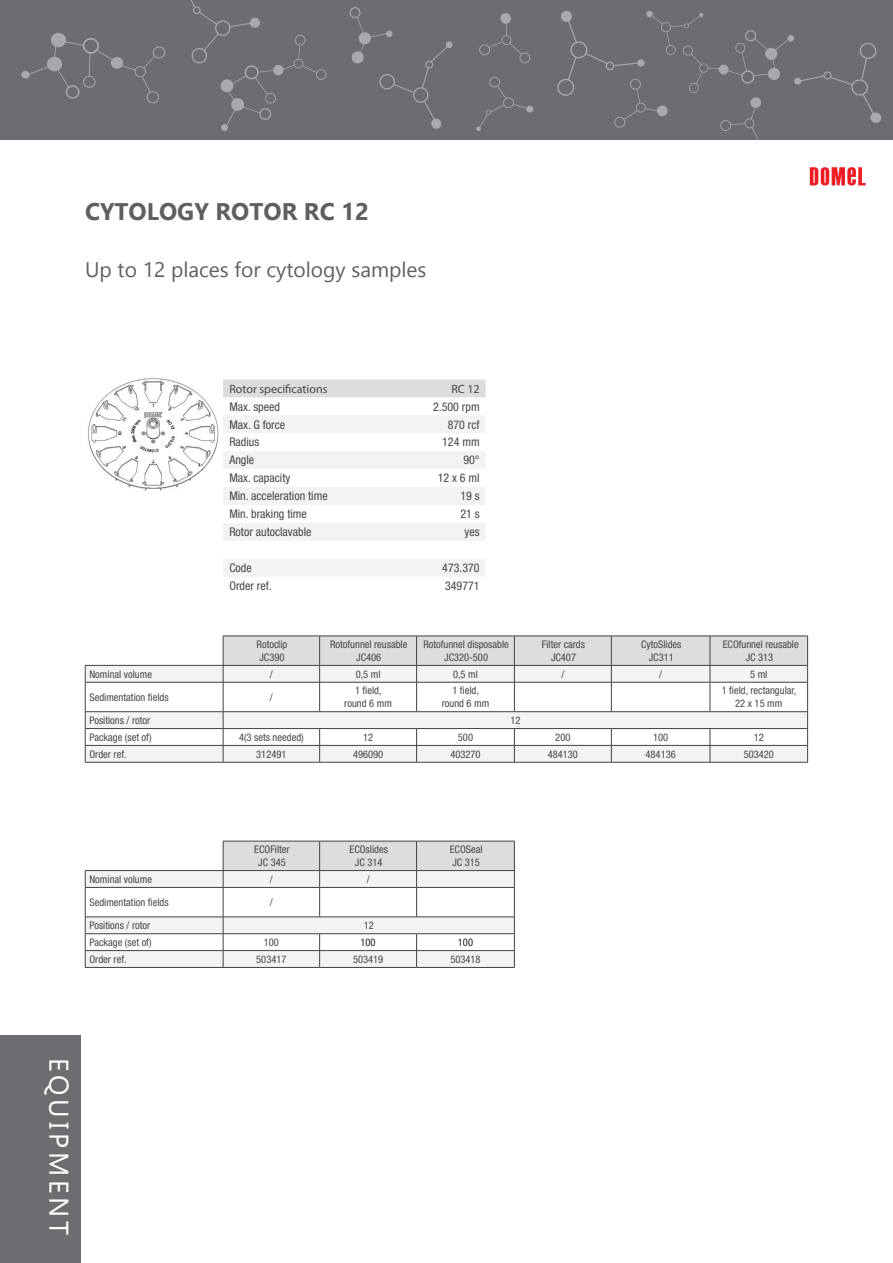
<style>
.page{position:relative;width:893px;height:1263px;background:#fff}
.page>*{position:absolute;margin:0;border:0;box-sizing:border-box;transform-origin:0 0}
.t1{font:27px "Gadugi";letter-spacing:.14em;color:#fff}
.t2{font:700 24px "Gadugi";color:#5f5f62}
.t3{font:21px "Gadugi";color:#5f5f62}
.t4{font:condensed 12px "Helvetica Neue LT Pro";color:#464748}
.t5{font:12px "Myriad Pro";color:#464748}
.t6{font:condensed 10.5px/12.6px "Helvetica Neue LT Pro";color:#464748;text-align:center}
.t7{font:condensed 10.5px "Helvetica Neue LT Pro";color:#231f20}
</style>
<div class="page">
<svg style="left:810px;top:167px;width:56px;height:19px"></svg>
<img style="left:88px;top:378px;width:131px;height:113px">
<div style="left:223px;top:379px;width:263px;height:18px;background:#dcdddf"></div>
<div style="left:223px;top:416px;width:262px;height:17px;background:#f2f3f4"></div>
<div style="left:223px;top:451px;width:262px;height:18px;background:#f2f3f4"></div>
<div style="left:223px;top:487px;width:262px;height:18px;background:#f2f3f4"></div>
<div style="left:223px;top:523px;width:262px;height:17px;background:#f2f3f4"></div>
<div style="left:223px;top:559px;width:262px;height:17px;background:#f2f3f4"></div>
<hr style="left:85px;top:762px;width:138px;height:1px;background:#414243">
<hr style="left:223px;top:762px;width:97px;height:1px;background:#414243">
<hr style="left:320px;top:762px;width:96px;height:1px;background:#414243">
<hr style="left:416px;top:762px;width:98px;height:1px;background:#414243">
<hr style="left:514px;top:762px;width:97px;height:1px;background:#414243">
<hr style="left:611px;top:762px;width:99px;height:1px;background:#414243">
<hr style="left:710px;top:762px;width:98px;height:1px;background:#414243">
<svg style="left:85px;top:636px;width:723px;height:126px"></svg>
<div style="left:0;top:1035px;width:81px;height:228px;background:#6c6d70"></div>
<div style="left:0;top:0;width:893px;height:140px;background:#6c6d70"></div>
<div style="left:787px;top:35px;width:7px;height:7px;background:#a8a9ad;border-radius:3px"></div>
<div style="left:794px;top:78px;width:7px;height:7px;background:#a8a9ad;border-radius:3px"></div>
<svg style="left:800px;top:43px;width:82px;height:80px"></svg>
<div style="left:21px;top:71px;width:9px;height:8px;background:#a8a9ad;border-radius:50%"></div>
<div style="left:111px;top:57px;width:12px;height:12px;background:#a8a9ad;border-radius:50%"></div>
<div style="left:51px;top:32px;width:15px;height:16px;background:#a8a9ad;border-radius:50%"></div>
<div style="left:47px;top:56px;width:15px;height:16px;background:#a8a9ad;border-radius:50%"></div>
<svg style="left:119px;top:46px;width:46px;height:58px"></svg>
<svg style="left:54px;top:38px;width:58px;height:61px"></svg>
<svg style="left:29px;top:66px;width:19px;height:9px"></svg>
<svg style="left:476px;top:76px;width:58px;height:55px"></svg>
<svg style="left:479px;top:13px;width:52px;height:51px"></svg>
<svg style="left:191px;top:0;width:136px;height:131px"></svg>
<svg style="left:349px;top:7px;width:104px;height:122px"></svg>
<svg style="left:557px;top:11px;width:231px;height:129px"></svg>
<hr style="left:85px;top:967px;width:138px;height:1px;background:#414243">
<hr style="left:223px;top:967px;width:97px;height:1px;background:#414243">
<hr style="left:320px;top:967px;width:96px;height:1px;background:#414243">
<hr style="left:416px;top:967px;width:99px;height:1px;background:#414243">
<svg style="left:85px;top:841px;width:430px;height:126px"></svg>
<p class="t2" style="left:85px;top:197px;width:285px">CYTOLOGY ROTOR RC 12</p>
<p class="t3" style="left:85px;top:257px;width:343px">Up to 12 places for cytology samples</p>
<p class="t5" style="left:229px;top:381px;width:99px">Rotor specifications</p>
<p class="t5" style="left:451px;top:381px;width:30px">RC 12</p>
<p class="t4" style="left:229px;top:399px;width:52px">Max. speed</p>
<p class="t4" style="left:433px;top:399px;width:48px">2.500 rpm</p>
<p class="t4" style="left:229px;top:417px;width:57px">Max. G force</p>
<p class="t4" style="left:448px;top:417px;width:33px">870 rcf</p>
<p class="t4" style="left:229px;top:435px;width:31px">Radius</p>
<p class="t4" style="left:442px;top:435px;width:39px">124 mm</p>
<p class="t4" style="left:229px;top:453px;width:26px">Angle</p>
<p class="t4" style="left:463px;top:453px;width:18px">90°</p>
<p class="t4" style="left:229px;top:471px;width:62px">Max. capacity</p>
<p class="t4" style="left:438px;top:471px;width:43px">12 x 6 ml</p>
<p class="t4" style="left:229px;top:489px;width:100px">Min. acceleration time</p>
<p class="t4" style="left:460px;top:489px;width:21px">19 s</p>
<p class="t4" style="left:229px;top:507px;width:79px">Min. braking time</p>
<p class="t4" style="left:460px;top:507px;width:21px">21 s</p>
<p class="t4" style="left:229px;top:525px;width:84px">Rotor autoclavable</p>
<p class="t4" style="left:465px;top:525px;width:17px">yes</p>
<p class="t4" style="left:229px;top:561px;width:24px">Code</p>
<p class="t4" style="left:442px;top:561px;width:39px">473.370</p>
<p class="t4" style="left:229px;top:579px;width:44px">Order ref.</p>
<p class="t4" style="left:445px;top:579px;width:36px">349771</p>
<p class="t6" style="left:257px;top:638px;width:32px">Rotoclip</p>
<p class="t6" style="left:259px;top:651px;width:27px">JC390</p>
<p class="t6" style="left:330px;top:638px;width:79px">Rotofunnel reusable<br>JC406</p>
<p class="t6" style="left:423px;top:638px;width:87px">Rotofunnel disposable<br>JC320-500</p>
<p class="t6" style="left:542px;top:638px;width:45px">Filter cards</p>
<p class="t6" style="left:551px;top:651px;width:27px">JC407</p>
<p class="t6" style="left:641px;top:638px;width:42px">CytoSlides</p>
<p class="t6" style="left:649px;top:651px;width:27px">JC311</p>
<p class="t6" style="left:723px;top:638px;width:78px">ECOfunnel reusable<br>JC 313</p>
<p class="t6" style="left:89px;top:667px;width:64px">Nominal volume</p>
<p class="t6" style="left:270px;top:667px;width:4px">/</p>
<p class="t6" style="left:356px;top:667px;width:26px">0,5 ml</p>
<p class="t6" style="left:453px;top:667px;width:26px">0,5 ml</p>
<p class="t6" style="left:561px;top:667px;width:4px">/</p>
<p class="t6" style="left:659px;top:667px;width:4px">/</p>
<p class="t6" style="left:750px;top:667px;width:19px">5 ml</p>
<p class="t6" style="left:89px;top:691px;width:81px">Sedimentation fields</p>
<p class="t6" style="left:270px;top:691px;width:4px">/</p>
<p class="t6" style="left:355px;top:684px;width:28px">1 field,</p>
<p class="t6" style="left:344px;top:697px;width:49px">round 6 mm</p>
<p class="t6" style="left:452px;top:684px;width:28px">1 field,</p>
<p class="t6" style="left:442px;top:697px;width:49px">round 6 mm</p>
<p class="t6" style="left:722px;top:684px;width:76px">1 field, rectangular,</p>
<p class="t6" style="left:735px;top:697px;width:49px">22 x 15 mm</p>
<p class="t6" style="left:89px;top:714px;width:62px">Positions / rotor</p>
<p class="t6" style="left:510px;top:714px;width:12px">12</p>
<p class="t6" style="left:89px;top:731px;width:64px">Package (set of)</p>
<p class="t6" style="left:239px;top:731px;width:66px">4(3 sets needed)</p>
<p class="t6" style="left:363px;top:731px;width:12px">12</p>
<p class="t6" style="left:458px;top:731px;width:17px">500</p>
<p class="t6" style="left:555px;top:731px;width:17px">200</p>
<p class="t6" style="left:653px;top:731px;width:17px">100</p>
<p class="t6" style="left:754px;top:731px;width:12px">12</p>
<p class="t6" style="left:89px;top:747px;width:39px">Order ref.</p>
<p class="t6" style="left:256px;top:747px;width:32px">312491</p>
<p class="t6" style="left:353px;top:747px;width:32px">496090</p>
<p class="t6" style="left:450px;top:747px;width:32px">403270</p>
<p class="t6" style="left:548px;top:747px;width:32px">484130</p>
<p class="t6" style="left:646px;top:747px;width:32px">484136</p>
<p class="t6" style="left:744px;top:747px;width:32px">503420</p>
<p class="t6" style="left:254px;top:843px;width:37px">ECOFilter</p>
<p class="t6" style="left:258px;top:856px;width:29px">JC 345</p>
<p class="t6" style="left:349px;top:843px;width:40px">ECOslides</p>
<p class="t6" style="left:355px;top:856px;width:29px">JC 314</p>
<p class="t6" style="left:450px;top:843px;width:34px">ECOSeal</p>
<p class="t6" style="left:452px;top:856px;width:29px">JC 315</p>
<p class="t6" style="left:89px;top:873px;width:64px">Nominal volume</p>
<p class="t6" style="left:270px;top:873px;width:4px">/</p>
<p class="t6" style="left:367px;top:873px;width:4px">/</p>
<p class="t6" style="left:89px;top:896px;width:81px">Sedimentation fields</p>
<p class="t6" style="left:270px;top:896px;width:4px">/</p>
<p class="t6" style="left:89px;top:919px;width:62px">Positions / rotor</p>
<p class="t6" style="left:364px;top:919px;width:12px">12</p>
<p class="t6" style="left:89px;top:936px;width:64px">Package (set of)</p>
<p class="t6" style="left:264px;top:936px;width:17px">100</p>
<p class="t7" style="left:361px;top:936px;width:17px">100</p>
<p class="t7" style="left:458px;top:936px;width:17px">100</p>
<p class="t6" style="left:89px;top:953px;width:39px">Order ref.</p>
<p class="t6" style="left:256px;top:953px;width:32px">503417</p>
<p class="t6" style="left:353px;top:953px;width:32px">503419</p>
<p class="t6" style="left:450px;top:953px;width:32px">503418</p>
<p class="t1" style="left:75px;top:1058px;width:179px;rotate:90deg">EQUIPMENT</p>
</div>
